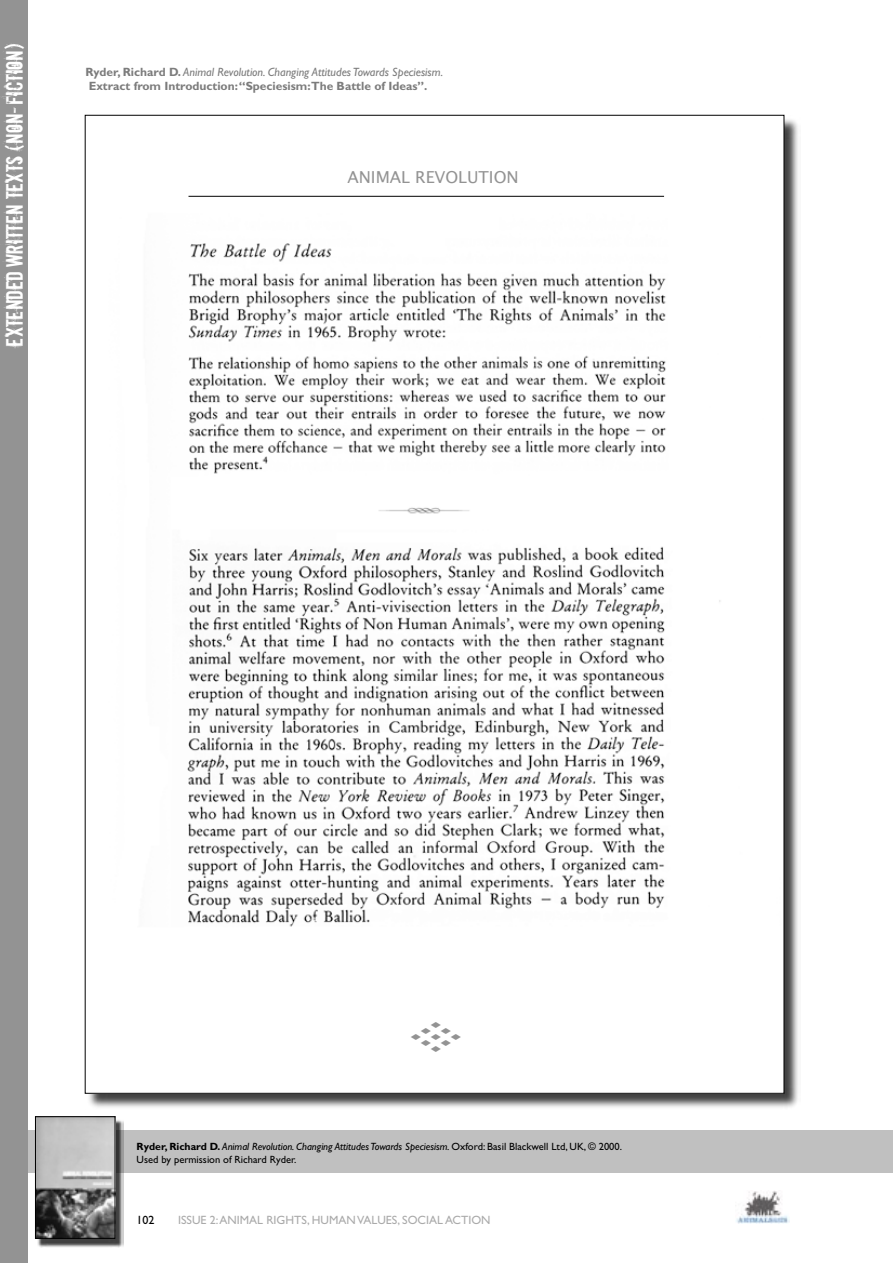
<style>
.page{position:relative;width:893px;height:1263px;background:#fff}
.page>*{position:absolute;margin:0;border:0;box-sizing:border-box;transform-origin:0 0}
.t1{font:45px "Type Embellishments One Let Plain";color:#939393}
.t2{font:22.5px "Downcome";color:#fff}
.t3{font:16.5px "Lucida Grande";color:#939393}
.t4{font:italic 12px "Gill Sans";color:#7c7c7c}
.t5{font:700 12px "Gill Sans";color:#7c7c7c}
.t6{font:12px "Gill Sans";color:#aaa}
.t7{font:12px "Gill Sans";color:#000}
.t8{font:italic 10.5px "Gill Sans";color:#000}
.t9{font:10.5px "Gill Sans";color:#000}
.s1{font-weight:700;font-style:normal}
.s2{font-style:normal}
</style>
<div class="page">
<div style="left:1px;top:1130px;width:892px;height:42px;background:#c0c0c0"></div>
<div style="left:37px;top:1118px;width:87px;height:129px;background:#000;opacity:.75"></div>
<img style="left:37px;top:1118px;width:76px;height:119px">
<div style="left:35px;top:1116px;width:80px;height:123px;border:1px solid #000"></div>
<div style="left:85px;top:115px;width:716px;height:995px;background:#000;opacity:.75"></div>
<div style="left:85px;top:115px;width:699px;height:978px;background:#fff"></div>
<img style="left:187px;top:195px;width:534px;height:732px">
<div style="left:0;top:0;width:28px;height:1263px;background:#939393"></div>
<img style="left:736px;top:1191px;width:54px;height:32px">
<hr style="left:189px;top:196px;width:475px;height:1px;background:#000">
<p class="t2" style="left:-1px;top:347px;width:308px;rotate:-90deg">extended written textS (non-fiction)</p>
<p class="t4" style="left:85px;top:65px;width:359px"><span class="s1">Ryder, Richard D.</span> Animal Revolution. Changing Attitudes Towards Speciesism.</p>
<p class="t5" style="left:89px;top:79px;width:340px">Extract from Introduction: “Speciesism:The Battle of Ideas”.</p>
<p class="t3" style="left:347px;top:168px;width:173px">ANIMAL REVOLUTION</p>
<p class="t1" style="left:409px;top:1019px;width:56px">F</p>
<p class="t8" style="left:137px;top:1140px;width:487px"><span class="s1">Ryder, Richard D.</span> Animal Revolution. Changing Attitudes Towards Speciesism. <span class="s2">Oxford: Basil Blackwell Ltd, UK, © 2000.</span></p>
<p class="t9" style="left:137px;top:1153px;width:161px">Used by permission of Richard Ryder.</p>
<p class="t7" style="left:137px;top:1213px;width:19px">102</p>
<p class="t6" style="left:178px;top:1213px;width:314px">ISSUE 2: ANIMAL RIGHTS, HUMAN VALUES, SOCIAL ACTION</p>
</div>
